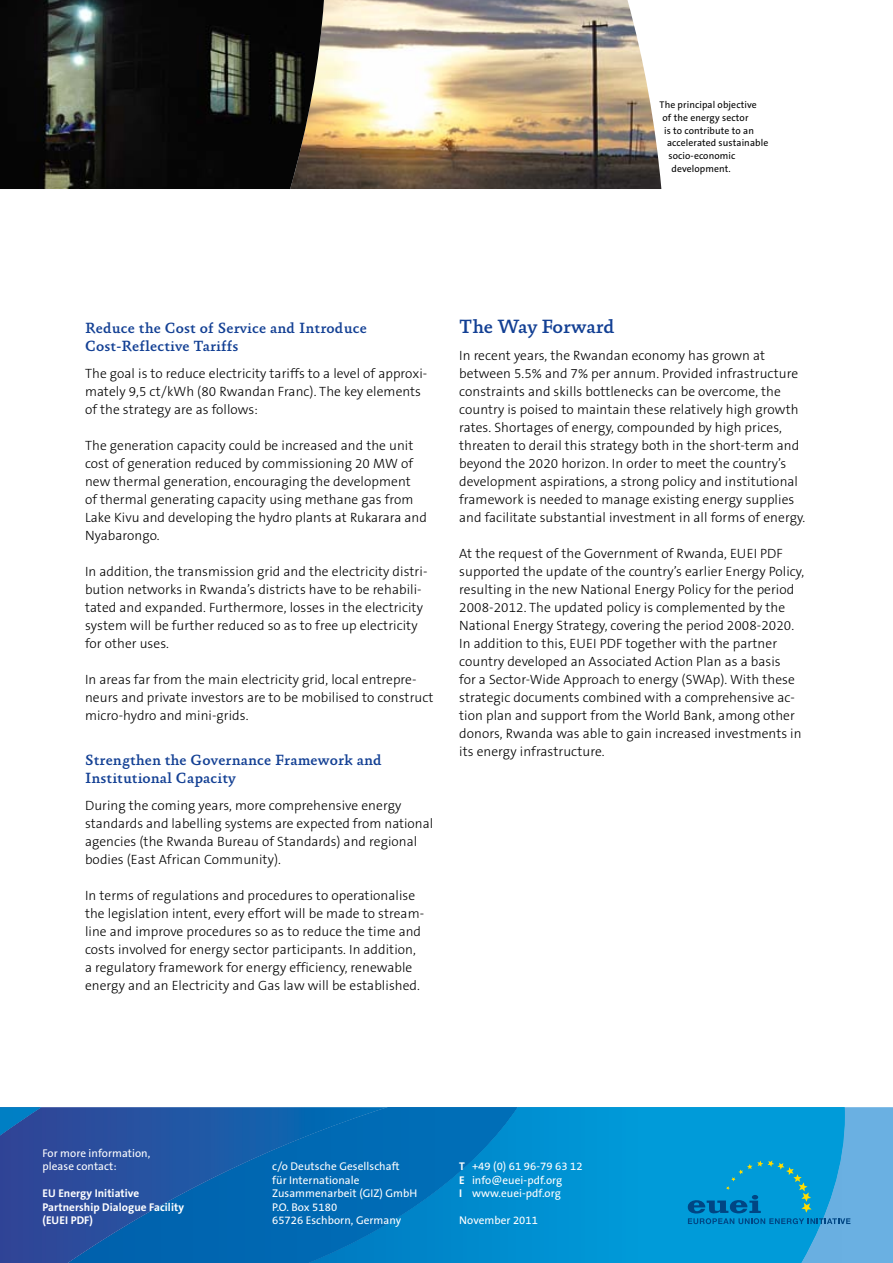
<style>
.page{position:relative;width:893px;height:1263px;background:#fff}
.page>*{position:absolute;margin:0;border:0;box-sizing:border-box;transform-origin:0 0}
.t1{font:500 19.5px "Absara OT";color:#134094}
.t2{font:500 15px/18px "Absara OT";letter-spacing:.01em;color:#134094}
.t3{font:300 13.5px/18px "The Sans B3";letter-spacing:.005em;color:#000}
.t4{font:11.25px/13.5px "The Sans B5 Plain";letter-spacing:.005em;color:#fff}
.t5{font:700 11.25px/13.5px "The Sans B7";letter-spacing:.005em;color:#fff}
.t6{font:9.75px "The Sans B5 Plain";letter-spacing:.01em;color:#000}
.s1{font-family:"The Sans B7";font-weight:700}
</style>
<div class="page">
<div style="left:845px;top:1141px;width:48px;height:122px;background:#6ab0e2"></div>
<div style="left:0;top:1107px;width:68px;height:156px;background:#2e4799"></div>
<div style="left:845px;top:1107px;width:48px;height:34px;background:#6ab0e2"></div>
<div style="left:0;top:1185px;width:27px;height:78px;background:#2f4597"></div>
<svg style="left:517px;top:1107px;width:328px;height:156px;background:#0398d7"></svg>
<svg style="left:0;top:1107px;width:42px;height:28px"></svg>
<svg style="left:68px;top:1107px;width:449px;height:156px;background:#0a68b2"></svg>
<svg style="left:687px;top:1160px;width:163px;height:64px;background:#1096cc"></svg>
<img style="left:332px;top:0;width:329px;height:189px">
<svg style="left:324px;top:0;width:8px;height:189px;background:#c7b38f"></svg>
<img style="left:0;top:0;width:324px;height:189px">
<p class="t6" style="left:659px;top:99px;width:99px">The principal objective</p>
<p class="t6" style="left:662px;top:112px;width:87px">of the energy sector</p>
<p class="t6" style="left:664px;top:125px;width:91px">is to contribute to an</p>
<p class="t6" style="left:667px;top:138px;width:103px">accelerated sustainable</p>
<p class="t6" style="left:669px;top:150px;width:68px">socio-economic</p>
<p class="t6" style="left:672px;top:163px;width:61px">development.</p>
<p class="t2" style="left:85px;top:320px;width:283px">Reduce the Cost of Service and Introduce<br>Cost-Reflective Tariffs</p>
<p class="t3" style="left:85px;top:365px;width:344px">The goal is to reduce electricity tariffs to a level of approxi&shy;mately 9,5 ct/kWh (80 Rwandan Franc). The key elements of the strategy are as follows:</p>
<p class="t3" style="left:85px;top:437px;width:343px">The generation capacity could be increased and the unit cost of generation reduced by commissioning 20 MW of new thermal generation, encouraging the development<br>of thermal generating capacity using methane gas from Lake Kivu and developing the hydro plants at Rukarara and Nyabarongo.</p>
<p class="t3" style="left:85px;top:563px;width:344px">In addition, the transmission grid and the electricity distri&shy;bution networks in Rwanda’s districts have to be rehabili&shy;tated and expanded. Furthermore, losses in the electricity system will be further reduced so as to free up electricity for other uses.</p>
<p class="t3" style="left:85px;top:671px;width:350px">In areas far from the main electricity grid, local entrepre&shy;neurs and private investors are to be mobilised to construct micro-hydro and mini-grids.</p>
<p class="t2" style="left:85px;top:752px;width:298px">Strengthen the Governance Framework and<br>Institutional Capacity</p>
<p class="t3" style="left:85px;top:797px;width:350px">During the coming years, more comprehensive energy standards and labelling systems are expected from national agencies (the Rwanda Bureau of Standards) and regional bodies (East African Community).</p>
<p class="t3" style="left:85px;top:887px;width:341px">In terms of regulations and procedures to operationalise the legislation intent, every effort will be made to stream&shy;line and improve procedures so as to reduce the time and costs involved for energy sector participants. In addition, a regulatory framework for energy efficiency, renewable energy and an Electricity and Gas law will be established.</p>
<h1 class="t1" style="left:459px;top:315px;width:157px">The Way Forward</h1>
<p class="t3" style="left:459px;top:347px;width:347px">In recent years, the Rwandan economy has grown at between 5.5% and 7% per annum. Provided infrastructure constraints and skills bottlenecks can be overcome, the country is poised to maintain these relatively high growth rates. Shortages of energy, compounded by high prices, threaten to derail this strategy both in the short-term and beyond the 2020 horizon. In order to meet the country’s development aspirations, a strong policy and institutional framework is needed to manage existing energy supplies and facilitate substantial investment in all forms of energy.</p>
<p class="t3" style="left:459px;top:545px;width:346px">At the request of the Government of Rwanda, EUEI PDF supported the update of the country’s earlier Energy Policy, resulting in the new National Energy Policy for the period 2008-2012. The updated policy is complemented by the National Energy Strategy, covering the period 2008-2020.<br>In addition to this, EUEI PDF together with the partner country developed an Associated Action Plan as a basis<br>for a Sector-Wide Approach to energy (SWAp). With these strategic documents combined with a comprehensive ac&shy;tion plan and support from the World Bank, among other donors, Rwanda was able to gain increased investments in its energy infrastructure.</p>
<p class="t4" style="left:43px;top:1146px;width:109px">For more information, please contact:</p>
<p class="t5" style="left:43px;top:1187px;width:143px">EU Energy Initiative<br>Partnership Dialogue Facility (EUEI PDF)</p>
<p class="t4" style="left:272px;top:1160px;width:147px">c/o Deutsche Gesellschaft<br>für Internationale<br>Zusammenarbeit (GIZ) GmbH<br>P.O. Box 5180<br>65726 Eschborn, Germany</p>
<p class="t4" style="left:459px;top:1160px;width:125px"><span class="s1">T</span> +49 (0) 61 96-79 63 12<br><span class="s1">E</span> info@euei-pdf.org<br><span class="s1">I</span> www.euei-pdf.org</p>
<p class="t4" style="left:459px;top:1214px;width:80px">November 2011</p>
</div>
